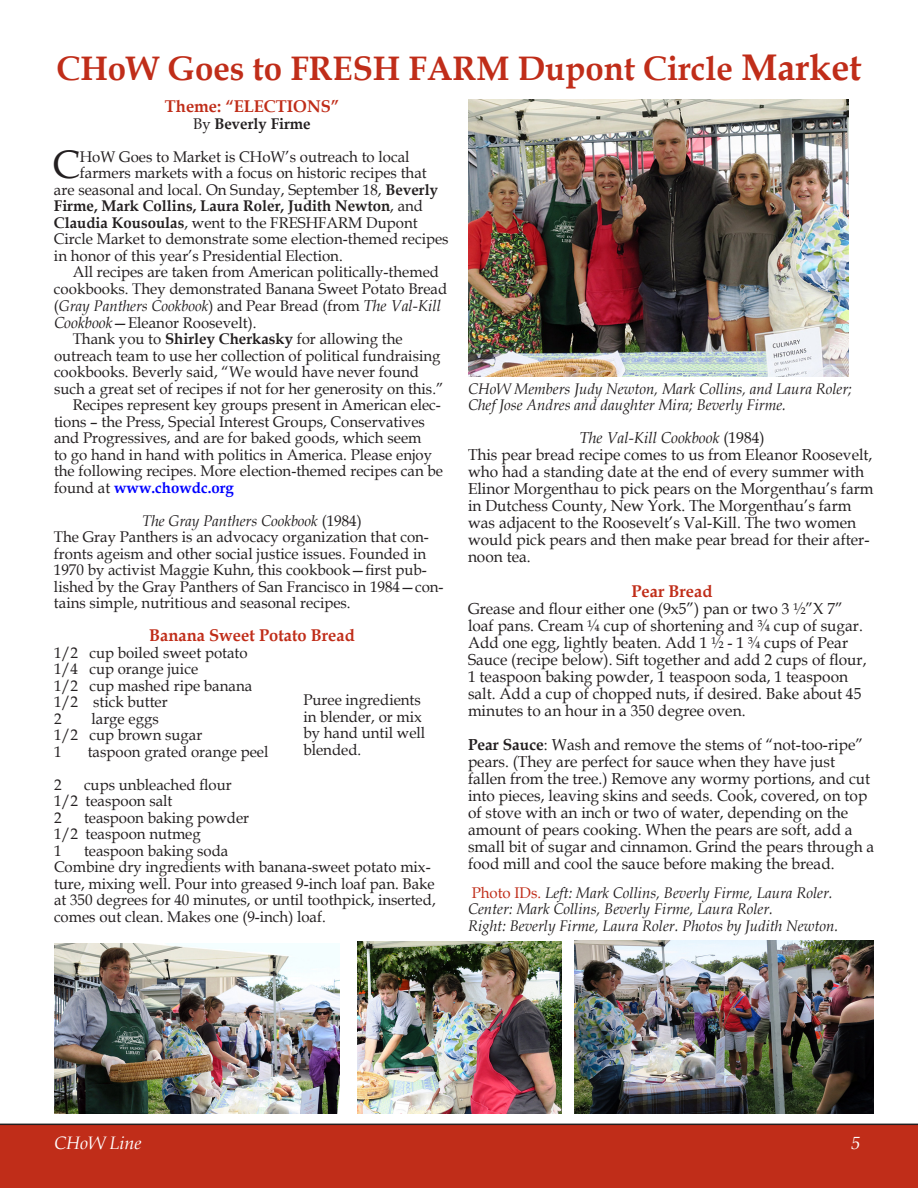
<style>
.page{position:relative;width:918px;height:1188px;background:#fff}
.page>*{position:absolute;margin:0;border:0;box-sizing:border-box;transform-origin:0 0}
.t1{font:39.75px "Book Antiqua";color:#231f20}
.t2{font:700 34.05px "Book Antiqua";color:#c02d19}
.t3{font:italic 18px "Book Antiqua";color:#fff}
.t4{font:700 16.95px "Book Antiqua";color:#c02d19}
.t5{font:15.9px/17px "Book Antiqua";color:#231f20}
.t6{font:italic 15.9px "Book Antiqua";color:#231f20}
.t7{font:15.45px/16.5px "Book Antiqua";color:#231f20}
.t8{font:italic 15.45px/16.5px "Book Antiqua";color:#231f20}
.t9{font:700 15.45px "Book Antiqua";color:#231f20}
.s1{font-size:37.05px}
.s2{font-weight:400}
.s3{font-weight:700}
.s4{font-style:italic}
.s5{font-style:italic;font-size:15.9px}
.s6{font-size:15.9px}
.s7{font-weight:700;color:#00f}
.s8{font-style:normal}
.s9{font-style:normal;color:#c02d19}
</style>
<div class="page">
<div style="left:0;top:1124px;width:918px;height:64px;background:#c02d19"></div>
<img style="left:574px;top:941px;width:299px;height:173px">
<img style="left:468px;top:99px;width:380px;height:278px">
<img style="left:357px;top:942px;width:205px;height:171px">
<img style="left:54px;top:944px;width:286px;height:169px">
<p class="t2" style="left:57px;top:45px;width:806px">CHoW Goes to FRESH FARM Dupont Circle <span class="s1">Market</span></p>
<p class="t4" style="left:165px;top:95px;width:176px">Theme: “ELECTIONS”</p>
<p class="t9" style="left:193px;top:113px;width:119px"><span class="s2">By</span> Beverly Firme</p>
<p class="t1" style="left:52px;top:137px;width:29px">C</p>
<p class="t7" style="left:80px;top:148px;width:331px">HoW Goes to Market is CHoW’s outreach to local</p>
<p class="t7" style="left:80px;top:165px;width:348px">farmers markets with a focus on historic recipes that</p>
<p class="t7" style="left:54px;top:181px;width:386px">are seasonal and local. On Sunday, September 18, <span class="s3">Beverly</span></p>
<p class="t9" style="left:54px;top:196px;width:371px">Firme, Mark Collins, Laura Roler, Judith Newton<span class="s2">, and</span></p>
<p class="t7" style="left:54px;top:214px;width:365px"><span class="s3">Claudia Kousoulas</span>, went to the FRESHFARM Dupont</p>
<p class="t7" style="left:54px;top:231px;width:396px">Circle Market to demonstrate some election-themed recipes</p>
<p class="t7" style="left:54px;top:247px;width:290px">in honor of this year’s Presidential Election.</p>
<p class="t7" style="left:54px;top:263px;width:395px;text-indent:19px">All recipes are taken from American politically-themed cookbooks. They demonstrated Banana Sweet Potato Bread (<span class="s4">Gray Panthers Cookbook</span>) and Pear Bread (from <span class="s5">The Val-Kill Cookbook</span><span class="s6">—</span>Eleanor Roosevelt).</p>
<p class="t7" style="left:54px;top:331px;width:391px;text-indent:19px">Thank you to <span class="s3">Shirley Cherkasky</span> for allowing the outreach team to use her collection of political fundraising cookbooks. Beverly said, “We would have never found such a great set of recipes if not for her generosity on this.”</p>
<p class="t7" style="left:54px;top:397px;width:391px;text-indent:19px">Recipes represent key groups present in American elec&shy;tions – the Press, Special Interest Groups, Conservatives and Progressives, and are for baked goods, which seem<br>to go hand in hand with politics in America. Please enjoy the following recipes. More election-themed recipes can be found at <span class="s7">www.chowdc.org</span></p>
<p class="t8" style="left:142px;top:512px;width:221px">The Gray Panthers Cookbook <span class="s8">(1984)</span></p>
<p class="t7" style="left:54px;top:529px;width:391px">The Gray Panthers is an advocacy organization that con&shy;fronts ageism and other social justice issues. Founded in 1970 by activist Maggie Kuhn, this cookbook—first pub&shy;lished by the Gray Panthers of San Francisco in 1984—con&shy;tains simple, nutritious and seasonal recipes.</p>
<p class="t4" style="left:149px;top:624px;width:207px">Banana Sweet Potato Bread</p>
<p class="t7" style="left:54px;top:644px;width:195px">1/2 cup boiled sweet potato</p>
<p class="t7" style="left:54px;top:661px;width:146px">1/4 cup orange juice</p>
<p class="t7" style="left:54px;top:677px;width:200px">1/2 cup mashed ripe banana</p>
<p class="t7" style="left:54px;top:694px;width:115px">1/2 stick butter</p>
<p class="t7" style="left:54px;top:710px;width:9px">2</p>
<p class="t7" style="left:92px;top:710px;width:69px">large eggs</p>
<p class="t7" style="left:54px;top:727px;width:150px">1/2 cup brown sugar</p>
<p class="t7" style="left:54px;top:743px;width:9px">1</p>
<p class="t7" style="left:88px;top:743px;width:182px">taspoon grated orange peel</p>
<p class="t7" style="left:54px;top:776px;width:9px">2</p>
<p class="t7" style="left:84px;top:776px;width:149px">cups unbleached flour</p>
<p class="t7" style="left:54px;top:793px;width:120px">1/2 teaspoon salt</p>
<p class="t7" style="left:54px;top:809px;width:9px">2</p>
<p class="t7" style="left:84px;top:809px;width:167px">teaspoon baking powder</p>
<p class="t7" style="left:54px;top:826px;width:148px">1/2 teaspoon nutmeg</p>
<p class="t7" style="left:54px;top:842px;width:9px">1</p>
<p class="t7" style="left:84px;top:842px;width:146px">teaspoon baking soda</p>
<p class="t7" style="left:54px;top:859px;width:383px">Combine dry ingredients with banana-sweet potato mix&shy;ture, mixing well. Pour into greased 9-inch loaf pan. Bake at 350 degrees for 40 minutes, or until toothpick, inserted, comes out clean. Makes one (9-inch) loaf.</p>
<p class="t8" style="left:468px;top:380px;width:386px">CHoW Members Judy Newton, Mark Collins, and Laura Roler;<br>Chef Jose Andres and daughter Mira; Beverly Firme.</p>
<p class="t6" style="left:579px;top:427px;width:187px">The Val-Kill Cookbook <span class="s8">(1984)</span></p>
<p class="t5" style="left:468px;top:446px;width:407px">This pear bread recipe comes to us from Eleanor Roosevelt, who had a standing date at the end of every summer with Elinor Morgenthau to pick pears on the Morgenthau’s farm in Dutchess County, New York. The Morgenthau’s farm was adjacent to the Roosevelt’s Val-Kill. The two women would pick pears and then make pear bread for their after&shy;noon tea.</p>
<p class="t4" style="left:631px;top:580px;width:83px">Pear Bread</p>
<p class="t5" style="left:468px;top:600px;width:400px">Grease and flour either one (9x5”) pan or two 3 ½”X 7” loaf pans. Cream ¼ cup of shortening and ¾ cup of sugar.<br>Add one egg, lightly beaten. Add 1 ½ - 1 ¾ cups of Pear Sauce (recipe below). Sift together and add 2 cups of flour, 1 teaspoon baking powder, 1 teaspoon soda, 1 teaspoon salt. Add a cup of chopped nuts, if desired. Bake about 45 minutes to an hour in a 350 degree oven.</p>
<p class="t5" style="left:468px;top:736px;width:408px"><span class="s3">Pear Sauce</span>: Wash and remove the stems of “not-too-ripe” pears. (They are perfect for sauce when they have just fallen from the tree.) Remove any wormy portions, and cut into pieces, leaving skins and seeds. Cook, covered, on top of stove with an inch or two of water, depending on the amount of pears cooking. When the pears are soft, add a small bit of sugar and cinnamon. Grind the pears through a food mill and cool the sauce before making the bread.</p>
<p class="t7" style="left:303px;top:691px;width:123px">Puree ingredients in blender, or mix by hand until well blended.</p>
<p class="t8" style="left:472px;top:884px;width:362px"><span class="s9">Photo IDs.</span> Left: Mark Collins, Beverly Firme, Laura Roler.</p>
<p class="t8" style="left:468px;top:900px;width:307px">Center: Mark Collins, Beverly Firme, Laura Roler.</p>
<p class="t8" style="left:468px;top:917px;width:372px">Right: Beverly Firme, Laura Roler. Photos by Judith Newton.</p>
<p class="t3" style="left:54px;top:1128px;width:89px">CHoW Line</p>
<p class="t3" style="left:852px;top:1130px;width:10px">5</p>
</div>
